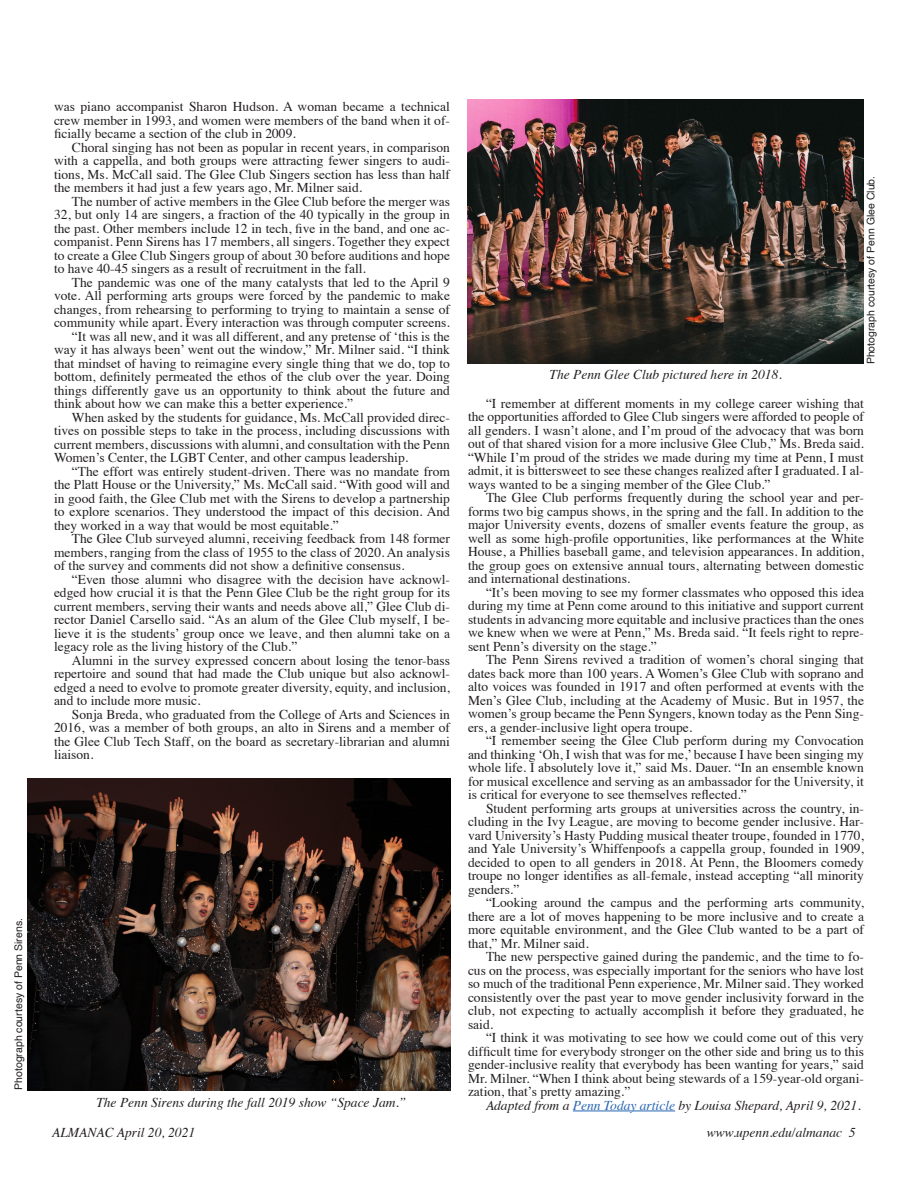
<style>
.page{position:relative;width:918px;height:1188px;background:#fff}
.page>*{position:absolute;margin:0;border:0;box-sizing:border-box;transform-origin:0 0}
.Body_Text_Indent{font:13.5px/13.5px "Times";color:#231f20;text-align:justify}
.Body_Text_Indent-2{font:italic 13.5px "Times";color:#231f20}
.Body_Text_Indent-3{font:10.5px "Helvetica";color:#231f20}
.s1{color:#2765b1}
</style>
<div class="page">
<img style="left:27px;top:778px;width:423px;height:313px">
<hr style="left:573px;top:1111px;width:102px;height:1px;background:#2765b1">
<img style="left:468px;top:100px;width:396px;height:263px">
<p class="Body_Text_Indent-3" style="left:11px;top:1090px;width:173px;rotate:-90deg">Photograph courtesy of Penn Sirens.</p>
<p class="Body_Text_Indent" style="left:54px;top:99px;width:398px">was piano accompanist Sharon Hudson. A woman became a technical crew member in 1993, and women were members of the band when it of&shy;ficially became a section of the club in 2009.</p>
<p class="Body_Text_Indent" style="left:54px;top:139px;width:398px;text-indent:18px">Choral singing has not been as popular in recent years, in comparison with a cappella, and both groups were attracting fewer singers to audi&shy;tions, Ms. McCall said. The Glee Club Singers section has less than half the members it had just a few years ago, Mr. Milner said.</p>
<p class="Body_Text_Indent" style="left:54px;top:193px;width:398px;text-indent:18px">The number of active members in the Glee Club before the merger was 32, but only 14 are singers, a fraction of the 40 typically in the group in the past. Other members include 12 in tech, five in the band, and one ac&shy;companist. Penn Sirens has 17 members, all singers. Together they expect to create a Glee Club Singers group of about 30 before auditions and hope to have 40-45 singers as a result of recruitment in the fall.</p>
<p class="Body_Text_Indent" style="left:54px;top:274px;width:398px;text-indent:18px">The pandemic was one of the many catalysts that led to the April 9 vote. All performing arts groups were forced by the pandemic to make changes, from rehearsing to performing to trying to maintain a sense of community while apart. Every interaction was through computer screens.</p>
<p class="Body_Text_Indent" style="left:54px;top:328px;width:398px;text-indent:18px">“It was all new, and it was all different, and any pretense of ‘this is the way it has always been’ went out the window,” Mr. Milner said. “I think that mindset of having to reimagine every single thing that we do, top to bottom, definitely permeated the ethos of the club over the year. Doing things differently gave us an opportunity to think about the future and think about how we can make this a better experience.”</p>
<p class="Body_Text_Indent" style="left:54px;top:409px;width:398px;text-indent:18px">When asked by the students for guidance, Ms. McCall provided direc&shy;tives on possible steps to take in the process, including discussions with current members, discussions with alumni, and consultation with the Penn Women’s Center, the LGBT Center, and other campus leadership.</p>
<p class="Body_Text_Indent" style="left:54px;top:463px;width:398px;text-indent:18px">“The effort was entirely student-driven. There was no mandate from the Platt House or the University,” Ms. McCall said. “With good will and in good faith, the Glee Club met with the Sirens to develop a partnership to explore scenarios. They understood the impact of this decision. And they worked in a way that would be most equitable.”</p>
<p class="Body_Text_Indent" style="left:54px;top:531px;width:398px;text-indent:18px">The Glee Club surveyed alumni, receiving feedback from 148 former members, ranging from the class of 1955 to the class of 2020. An analysis of the survey and comments did not show a definitive consensus.</p>
<p class="Body_Text_Indent" style="left:54px;top:571px;width:398px;text-indent:18px">“Even those alumni who disagree with the decision have acknowl&shy;edged how crucial it is that the Penn Glee Club be the right group for its current members, serving their wants and needs above all,” Glee Club di&shy;rector Daniel Carsello said. “As an alum of the Glee Club myself, I be&shy;lieve it is the students’ group once we leave, and then alumni take on a legacy role as the living history of the Club.”</p>
<p class="Body_Text_Indent" style="left:54px;top:652px;width:398px;text-indent:18px">Alumni in the survey expressed concern about losing the tenor-bass repertoire and sound that had made the Club unique but also acknowl&shy;edged a need to evolve to promote greater diversity, equity, and inclusion, and to include more music.</p>
<p class="Body_Text_Indent" style="left:54px;top:706px;width:398px;text-indent:18px">Sonja Breda, who graduated from the College of Arts and Sciences in 2016, was a member of both groups, an alto in Sirens and a member of the Glee Club Tech Staff, on the board as secretary-librarian and alumni liaison.</p>
<p class="Body_Text_Indent-3" style="left:863px;top:364px;width:190px;rotate:-90deg">Photograph courtesy of Penn Glee Club.</p>
<p class="Body_Text_Indent-2" style="left:550px;top:363px;width:234px">The Penn Glee Club pictured here in 2018.</p>
<p class="Body_Text_Indent" style="left:468px;top:395px;width:398px;text-indent:18px">“I remember at different moments in my college career wishing that the opportunities afforded to Glee Club singers were afforded to people of all genders. I wasn’t alone, and I’m proud of the advocacy that was born out of that shared vision for a more inclusive Glee Club,” Ms. Breda said. “While I’m proud of the strides we made during my time at Penn, I must admit, it is bittersweet to see these changes realized after I graduated. I al&shy;ways wanted to be a singing member of the Glee Club.”</p>
<p class="Body_Text_Indent" style="left:468px;top:490px;width:398px;text-indent:18px">The Glee Club performs frequently during the school year and per&shy;forms two big campus shows, in the spring and the fall. In addition to the major University events, dozens of smaller events feature the group, as well as some high-profile opportunities, like performances at the White House, a Phillies baseball game, and television appearances. In addition, the group goes on extensive annual tours, alternating between domestic and international destinations.</p>
<p class="Body_Text_Indent" style="left:468px;top:584px;width:398px;text-indent:18px">“It’s been moving to see my former classmates who opposed this idea during my time at Penn come around to this initiative and support current students in advancing more equitable and inclusive practices than the ones we knew when we were at Penn,” Ms. Breda said. “It feels right to repre&shy;sent Penn’s diversity on the stage.”</p>
<p class="Body_Text_Indent" style="left:468px;top:652px;width:398px;text-indent:18px">The Penn Sirens revived a tradition of women’s choral singing that dates back more than 100 years. A Women’s Glee Club with soprano and alto voices was founded in 1917 and often performed at events with the Men’s Glee Club, including at the Academy of Music. But in 1957, the women’s group became the Penn Syngers, known today as the Penn Sing&shy;ers, a gender-inclusive light opera troupe.</p>
<p class="Body_Text_Indent" style="left:468px;top:733px;width:398px;text-indent:18px">“I remember seeing the Glee Club perform during my Convocation and thinking ‘Oh, I wish that was for me,’ because I have been singing my whole life. I absolutely love it,” said Ms. Dauer. “In an ensemble known for musical excellence and serving as an ambassador for the University, it is critical for everyone to see themselves reflected.”</p>
<p class="Body_Text_Indent" style="left:468px;top:800px;width:398px;text-indent:18px">Student performing arts groups at universities across the country, in&shy;cluding in the Ivy League, are moving to become gender inclusive. Har&shy;vard University’s Hasty Pudding musical theater troupe, founded in 1770, and Yale University’s Whiffenpoofs a cappella group, founded in 1909, decided to open to all genders in 2018. At Penn, the Bloomers comedy troupe no longer identifies as all-female, instead accepting “all minority genders.”</p>
<p class="Body_Text_Indent" style="left:468px;top:895px;width:398px;text-indent:18px">“Looking around the campus and the performing arts community, there are a lot of moves happening to be more inclusive and to create a more equitable environment, and the Glee Club wanted to be a part of that,” Mr. Milner said.</p>
<p class="Body_Text_Indent" style="left:468px;top:949px;width:398px;text-indent:18px">The new perspective gained during the pandemic, and the time to fo&shy;cus on the process, was especially important for the seniors who have lost so much of the traditional Penn experience, Mr. Milner said. They worked consistently over the past year to move gender inclusivity forward in the club, not expecting to actually accomplish it before they graduated, he said.</p>
<p class="Body_Text_Indent" style="left:468px;top:1030px;width:398px;text-indent:18px">“I think it was motivating to see how we could come out of this very difficult time for everybody stronger on the other side and bring us to this gender-inclusive reality that everybody has been wanting for years,” said Mr. Milner. “When I think about being stewards of a 159-year-old organi&shy;zation, that’s pretty amazing.”</p>
<p class="Body_Text_Indent-2" style="left:96px;top:1091px;width:312px">The Penn Sirens during the fall 2019 show “Space Jam.”</p>
<p class="Body_Text_Indent-2" style="left:486px;top:1094px;width:376px">Adapted from a <span class="s1">Penn Today article</span> by Louisa Shepard, April 9, 2021.</p>
<p class="Body_Text_Indent-2" style="left:52px;top:1121px;width:145px">ALMANAC April 20, 2021</p>
<p class="Body_Text_Indent-2" style="left:707px;top:1121px;width:151px">www.upenn.edu/almanac 5</p>
</div>
